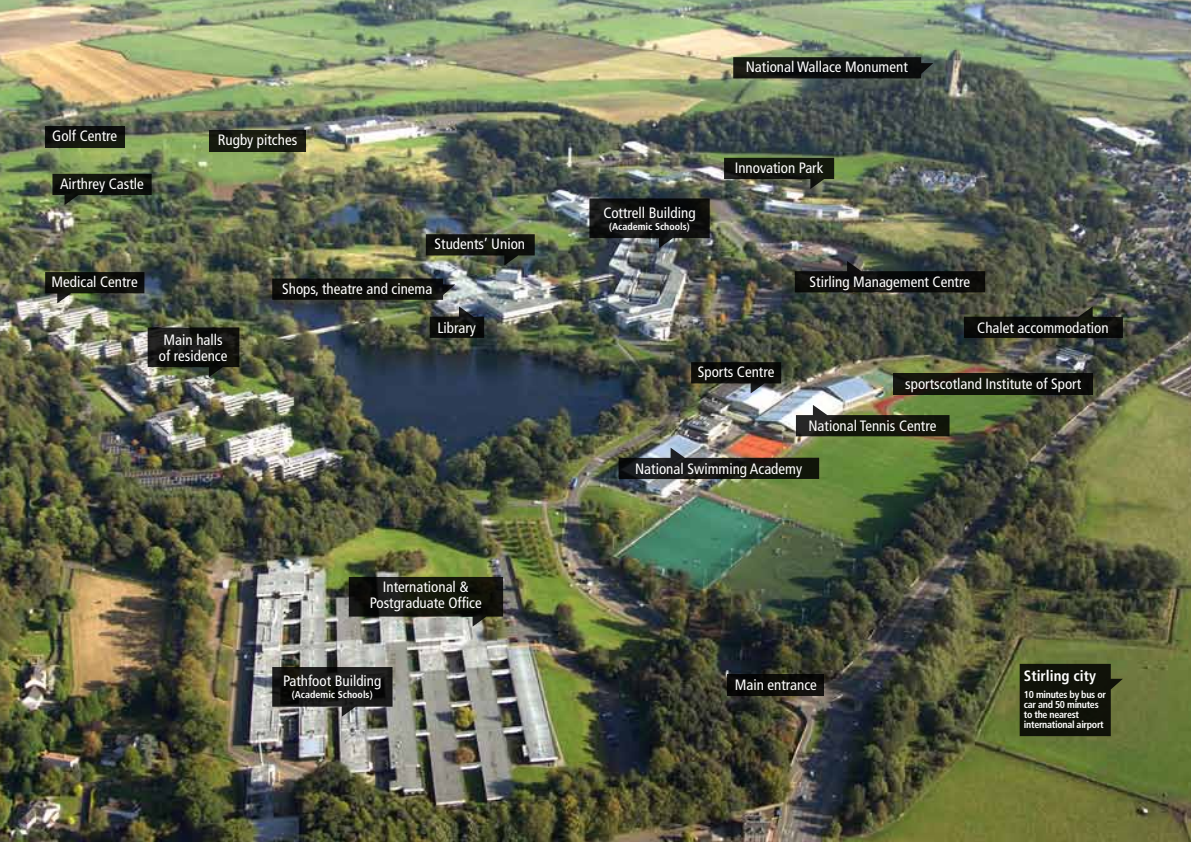
<style>
.page{position:relative;width:1191px;height:842px;background:#fff}
.page>*{position:absolute;margin:0;border:0;box-sizing:border-box;transform-origin:0 0}
.t1{font:condensed 15px/16px "Frutiger LT";color:#fff;text-align:center}
.t2{font:700 condensed 15px "Frutiger LT";color:#fff}
.t3{font:700 condensed 10px/10px "Frutiger LT";letter-spacing:-.03em;color:#fff}
.t4{font:700 condensed 10px "Frutiger LT";color:#fff}
</style>
<div class="page">
<img style="left:0;top:0;width:1191px;height:842px">
<div style="left:45px;top:126px;width:79px;height:21px;background:#0f100e"></div>
<div style="left:209px;top:130px;width:97px;height:21px;background:#161a10"></div>
<div style="left:727px;top:675px;width:97px;height:21px;background:#0c0b08"></div>
<svg style="left:52px;top:174px;width:100px;height:31px;background:#262f1f"></svg>
<svg style="left:45px;top:272px;width:99px;height:31px;background:#2a2e24"></svg>
<svg style="left:148px;top:327px;width:91px;height:50px;background:#24261f"></svg>
<svg style="left:272px;top:667px;width:120px;height:50px;background:#30302e"></svg>
<svg style="left:349px;top:577px;width:154px;height:50px;background:#2f3129"></svg>
<svg style="left:426px;top:234px;width:109px;height:31px;background:#2b2e25"></svg>
<svg style="left:430px;top:306px;width:54px;height:32px;background:#26292b"></svg>
<svg style="left:272px;top:279px;width:183px;height:21px;background:#151612"></svg>
<svg style="left:589px;top:198px;width:120px;height:50px;background:#1f2121"></svg>
<svg style="left:724px;top:158px;width:110px;height:31px;background:#2e3228"></svg>
<svg style="left:733px;top:57px;width:200px;height:21px;background:#111412"></svg>
<svg style="left:795px;top:261px;width:190px;height:31px;background:#1d1f1e"></svg>
<svg style="left:691px;top:362px;width:90px;height:31px;background:#2c2d29"></svg>
<svg style="left:796px;top:405px;width:153px;height:31px;background:#434632"></svg>
<img style="left:618px;top:448px;width:201px;height:31px">
<div style="left:893px;top:374px;width:199px;height:21px;background:linear-gradient(to right,#16170c,#080b07)"></div>
<svg style="left:964px;top:306px;width:159px;height:32px;background:#21231c"></svg>
<svg style="left:1019px;top:664px;width:104px;height:72px;background:#1a1d0e"></svg>
<p class="t1" style="left:52px;top:128px;width:66px">Golf Centre</p>
<p class="t1" style="left:218px;top:132px;width:81px">Rugby pitches</p>
<p class="t1" style="left:60px;top:176px;width:85px">Airthrey Castle</p>
<p class="t1" style="left:52px;top:274px;width:88px">Medical Centre</p>
<p class="t1" style="left:159px;top:332px;width:70px">Main halls of residence</p>
<p class="t1" style="left:434px;top:236px;width:92px">Students’ Union</p>
<p class="t1" style="left:282px;top:281px;width:152px">Shops, theatre and cinema</p>
<p class="t1" style="left:437px;top:320px;width:40px">Library</p>
<p class="t1" style="left:370px;top:579px;width:113px">International &amp;<br>Postgraduate Office</p>
<p class="t1" style="left:283px;top:673px;width:100px">Pathfoot Building</p>
<p class="t4" style="left:292px;top:689px;width:82px">(Academic Schools)</p>
<p class="t1" style="left:745px;top:59px;width:163px">National Wallace Monument</p>
<p class="t1" style="left:603px;top:205px;width:94px">Cottrell Building</p>
<p class="t4" style="left:609px;top:220px;width:82px">(Academic Schools)</p>
<p class="t1" style="left:734px;top:160px;width:90px">Innovation Park</p>
<p class="t1" style="left:809px;top:274px;width:162px">Stirling Management Centre</p>
<p class="t1" style="left:977px;top:320px;width:133px">Chalet accommodation</p>
<p class="t1" style="left:698px;top:364px;width:78px">Sports Centre</p>
<p class="t1" style="left:905px;top:376px;width:177px">sportscotland Institute of Sport</p>
<p class="t1" style="left:808px;top:418px;width:130px">National Tennis Centre</p>
<p class="t1" style="left:635px;top:461px;width:168px">National Swimming Academy</p>
<p class="t1" style="left:734px;top:677px;width:84px">Main entrance</p>
<p class="t2" style="left:1024px;top:667px;width:74px">Stirling city</p>
<p class="t3" style="left:1024px;top:689px;width:83px">10 minutes by bus or car and 50 minutes to the nearest international airport</p>
</div>
